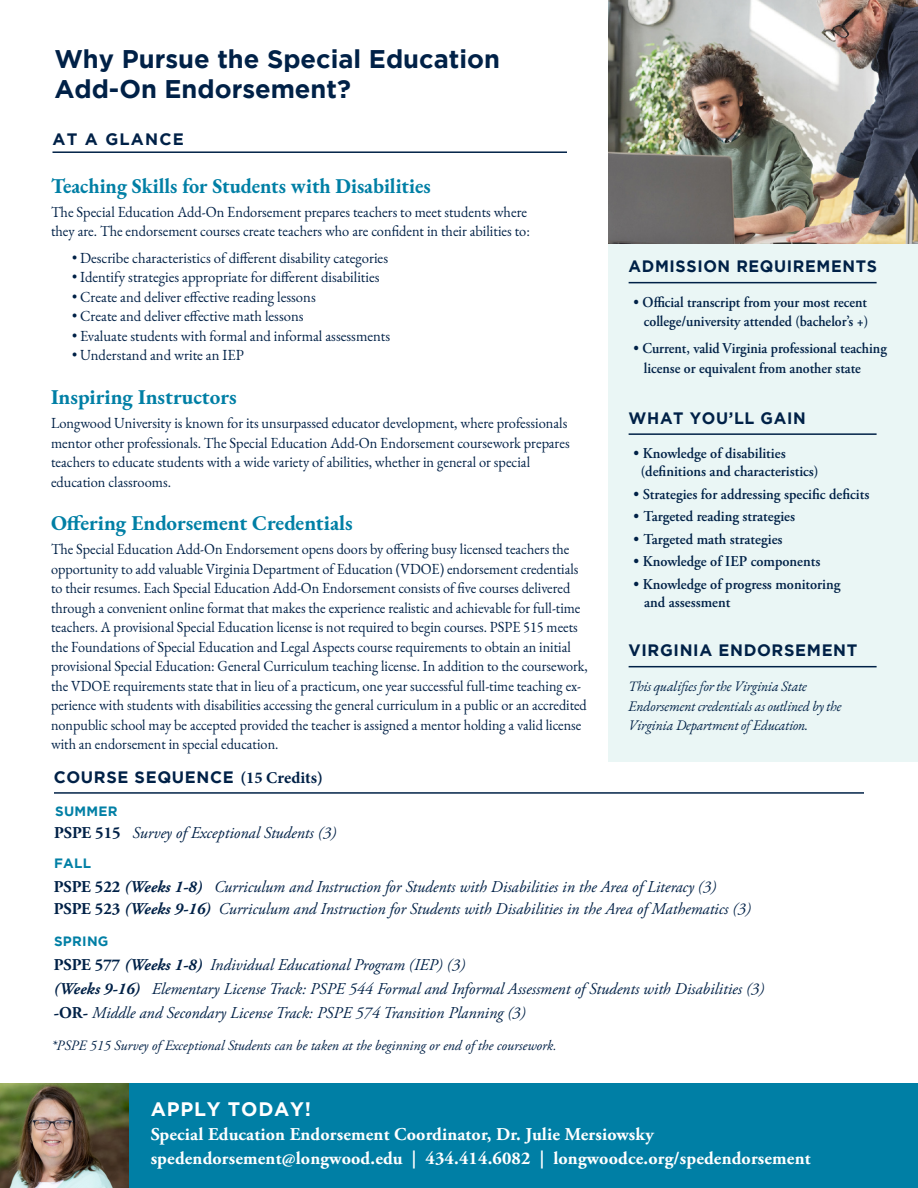
<style>
.page{position:relative;width:918px;height:1188px;background:#fff}
.page>*{position:absolute;margin:0;border:0;box-sizing:border-box;transform-origin:0 0}
.t1{font:700 25.5px/30px "Gotham";color:#002147}
.t2{font:700 21px "EB Garamond";color:#007fa5}
.t3{font:700 21px "EB Garamond";color:#007fa5;scale:.96 1}
.t4{font:700 19.5px "Gotham";letter-spacing:.04em;color:#fff}
.t5{font:700 18px "Adobe Garamond Pro";letter-spacing:.01em;color:#fff}
.t6{font:italic 16.5px "Adobe Garamond Pro";color:#002147}
.t7{font:700 16.5px "Gotham";letter-spacing:.04em;color:#002147}
.t8{font:700 16.5px "Gotham";letter-spacing:.075em;color:#002147}
.t9{font:15px/19.5px "EB Garamond";color:#002147;scale:.95 1}
.t10{font:15px/19.5px "EB Garamond";color:#002147;scale:.96 1}
.t11{font:15px "EB Garamond";color:#002147}
.t12{font:600 15px/18px "Adobe Garamond Pro";color:#002147;scale:.96 1}
.t13{font:600 15px "Adobe Garamond Pro";color:#002147;scale:.93 1}
.t14{font:italic 14.25px "EB Garamond";letter-spacing:-.01em;color:#002147}
.t15{font:italic 14.25px "Adobe Garamond Pro";color:#002147}
.t16{font:700 13.5px "Gotham";letter-spacing:.02em;color:#007fa5}
.s1{font-family:"Minion Pro"}
.s2{font-weight:700;font-style:normal}
.s3{font-weight:700}
</style>
<div class="page">
<div style="left:0;top:1083px;width:918px;height:105px;background:#007fa5"></div>
<img style="left:0;top:1083px;width:129px;height:105px">
<div style="left:608px;top:47px;width:310px;height:715px;background:#eaf6f5"></div>
<hr style="left:629px;top:433px;width:248px;height:2px;background:#002147">
<hr style="left:629px;top:666px;width:248px;height:1px;background:#002147">
<hr style="left:52px;top:151px;width:515px;height:2px;background:#002147">
<hr style="left:54px;top:792px;width:810px;height:2px;background:#002147">
<hr style="left:629px;top:282px;width:248px;height:1px;background:#002147">
<img style="left:608px;top:0;width:310px;height:244px">
<p class="t1" style="left:54px;top:44px;width:447px">Why Pursue the Special Education<br>Add-On Endorsement?</p>
<p class="t8" style="left:52px;top:130px;width:133px">AT A GLANCE</p>
<p class="t3" style="left:51px;top:171px;width:397px">Teaching Skills for Students with Disabilities</p>
<p class="t10" style="left:51px;top:202px;width:497px">The Special Education Add-On Endorsement prepares teachers to meet students where</p>
<p class="t10" style="left:51px;top:222px;width:500px">they are. The endorsement courses create teachers who are confident in their abilities to:</p>
<p class="t11" style="left:72px;top:248px;width:318px">• Describe characteristics of different disability categories</p>
<p class="t11" style="left:72px;top:268px;width:309px">• Identify strategies appropriate for different disabilities</p>
<p class="t11" style="left:72px;top:287px;width:245px">• Create and deliver effective reading lessons</p>
<p class="t11" style="left:72px;top:307px;width:233px">• Create and deliver effective math lessons</p>
<p class="t11" style="left:72px;top:326px;width:320px">• Evaluate students with formal and informal assessments</p>
<p class="t11" style="left:72px;top:346px;width:173px">• Understand and write an IEP</p>
<p class="t2" style="left:51px;top:383px;width:187px">Inspiring Instructors</p>
<p class="t10" style="left:51px;top:414px;width:542px">Longwood University is known for its unsurpassed educator development, where professionals mentor other professionals. The Special Education Add-On Endorsement coursework prepares teachers to educate students with a wide variety of abilities, whether in general or special</p>
<p class="t10" style="left:51px;top:472px;width:126px">education classrooms.</p>
<p class="t2" style="left:51px;top:509px;width:303px">Offering Endorsement Credentials</p>
<p class="t9" style="left:51px;top:540px;width:547px">The Special Education Add-On Endorsement opens doors by offering busy licensed teachers the</p>
<p class="t9" style="left:51px;top:559px;width:559px">opportunity to add valuable Virginia Department of Education (VDOE) endorsement credentials to their resumes. Each Special Education Add-On Endorsement consists of five courses delivered through a convenient online format that makes the experience realistic and achievable for full-time teachers. A provisional Special Education license is not required to begin courses. PSPE 515 meets the Foundations of Special Education and Legal Aspects course requirements to obtain an initial</p>
<p class="t9" style="left:51px;top:657px;width:567px">provisional Special Education: General Curriculum teaching license. In addition to the coursework, the VDOE requirements state that in lieu of a practicum, one year successful full-time teaching ex&shy;perience with students with disabilities accessing the general curriculum in a public or an accredited nonpublic school may be accepted provided the teacher is assigned a mentor holding a valid license with an endorsement in special education.</p>
<p class="t7" style="left:54px;top:767px;width:271px">COURSE SEQUENCE <span class="s1">(15 Credits)</span></p>
<p class="t16" style="left:55px;top:803px;width:64px">SUMMER</p>
<p class="t6" style="left:54px;top:823px;width:284px"><span class="s2">PSPE 515</span> Survey of Exceptional Students (3)</p>
<p class="t7" style="left:629px;top:257px;width:250px">ADMISSION REQUIREMENTS</p>
<p class="t13" style="left:634px;top:293px;width:252px">• Official transcript from your most recent</p>
<p class="t13" style="left:644px;top:313px;width:243px">college/university attended (bachelor’s +)</p>
<p class="t13" style="left:634px;top:340px;width:274px">• Current, valid Virginia professional teaching</p>
<p class="t13" style="left:644px;top:359px;width:235px">license or equivalent from another state</p>
<p class="t7" style="left:629px;top:408px;width:179px">WHAT YOU’LL GAIN</p>
<p class="t12" style="left:641px;top:445px;width:187px;text-indent:-7px">• Knowledge of disabilities (definitions and characteristics)</p>
<p class="t12" style="left:634px;top:485px;width:247px">• Strategies for addressing specific deficits</p>
<p class="t12" style="left:634px;top:508px;width:170px">• Targeted reading strategies</p>
<p class="t12" style="left:634px;top:530px;width:157px">• Targeted math strategies</p>
<p class="t12" style="left:634px;top:553px;width:196px">• Knowledge of IEP components</p>
<p class="t12" style="left:644px;top:575px;width:206px;text-indent:-11px">• Knowledge of progress monitoring and assessment</p>
<p class="t7" style="left:629px;top:641px;width:230px">VIRGINIA ENDORSEMENT</p>
<p class="t14" style="left:629px;top:677px;width:180px">This qualifies for the Virginia State</p>
<p class="t14" style="left:629px;top:697px;width:214px">Endorsement credentials as outlined by the</p>
<p class="t14" style="left:629px;top:716px;width:181px">Virginia Department of Education.</p>
<p class="t16" style="left:54px;top:856px;width:39px">FALL</p>
<p class="t6" style="left:54px;top:877px;width:664px"><span class="s2">PSPE 522</span> <span class="s3">(Weeks 1-8)</span> Curriculum and Instruction for Students with Disabilities in the Area of Literacy (3)</p>
<p class="t6" style="left:54px;top:899px;width:699px"><span class="s2">PSPE 523</span> <span class="s3">(Weeks 9-16)</span> Curriculum and Instruction for Students with Disabilities in the Area of Mathematics (3)</p>
<p class="t16" style="left:54px;top:934px;width:56px">SPRING</p>
<p class="t6" style="left:54px;top:955px;width:413px"><span class="s2">PSPE 577</span> <span class="s3">(Weeks 1-8)</span> Individual Educational Program (IEP) (3)</p>
<p class="t6" style="left:54px;top:979px;width:712px"><span class="s3">(Weeks 9-16)</span> Elementary License Track: PSPE 544 Formal and Informal Assessment of Students with Disabilities (3)</p>
<p class="t6" style="left:54px;top:1003px;width:474px"><span class="s2">-OR-</span> Middle and Secondary License Track: PSPE 574 Transition Planning (3)</p>
<p class="t15" style="left:51px;top:1037px;width:507px">*PSPE 515 Survey of Exceptional Students can be taken at the beginning or end of the coursework.</p>
<p class="t4" style="left:151px;top:1098px;width:162px">APPLY TODAY!</p>
<p class="t5" style="left:151px;top:1124px;width:505px">Special Education Endorsement Coordinator, Dr. Julie Mersiowsky</p>
<p class="t5" style="left:151px;top:1148px;width:661px">spedendorsement@longwood.edu | 434.414.6082 | longwoodce.org/spedendorsement</p>
</div>
